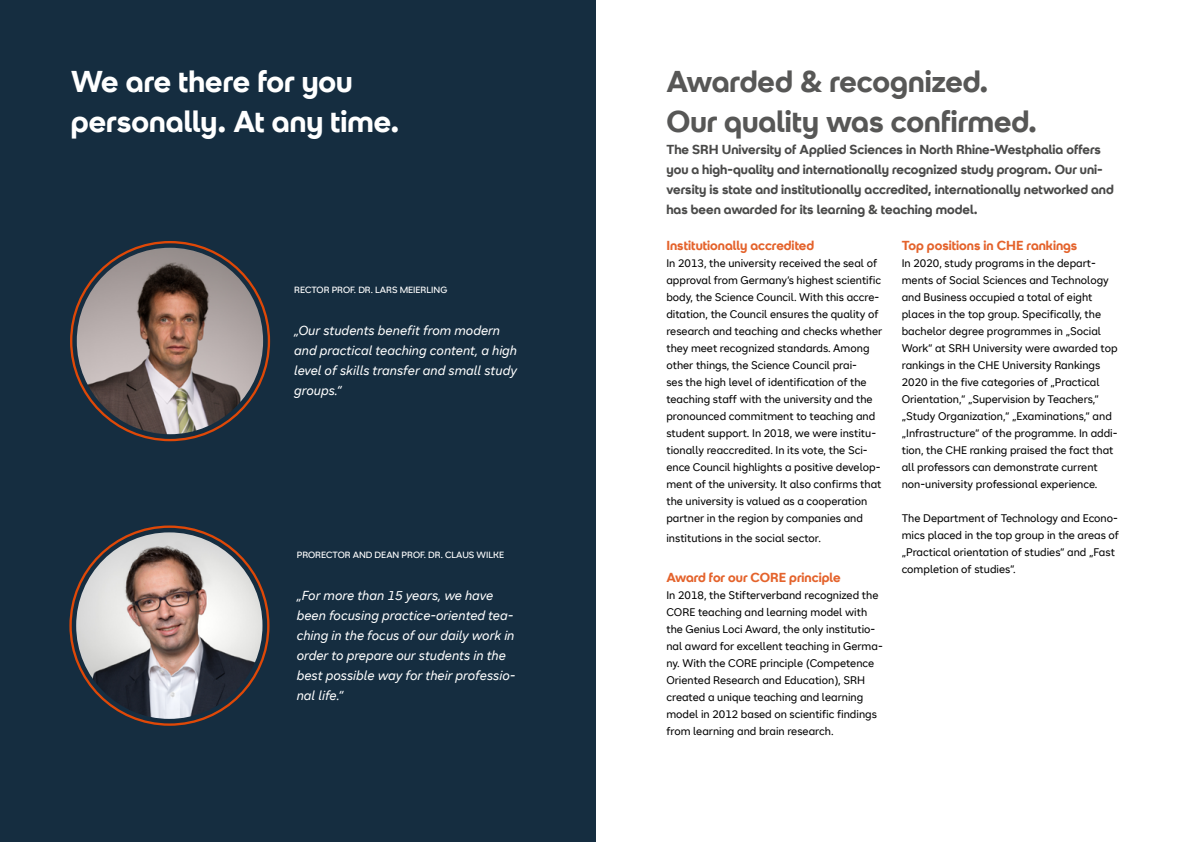
<style>
.page{position:relative;width:1191px;height:842px;background:#fff}
.page>*{position:absolute;margin:0;border:0;box-sizing:border-box;transform-origin:0 0}
.t1{font:700 30px/40px "SRH Headline";color:#575756}
.t2{font:700 30px/40px "SRH Headline";color:#fff}
.t3{font:italic 13px/20px "SRH Text";color:#fff}
.t4{font:700 13px/20px "SRH Headline";color:#4a4a49}
.t5{font:700 13px "SRH Headline";color:#e4632c}
.t6{font:11px/17px "SRH Text";color:#000}
.t7{font:9px "SRH Headline";color:#fff}
</style>
<div class="page">
<div style="left:0;top:0;width:595px;height:842px;background:#152d40"></div>
<img style="left:76px;top:532px;width:186px;height:187px;border-radius:93px">
<img style="left:77px;top:248px;width:186px;height:186px;border-radius:93px">
<h1 class="t2" style="left:71px;top:62px;width:330px">We are there for you personally. At any time.</h1>
<p class="t7" style="left:294px;top:285px;width:155px">RECTOR PROF. DR. LARS MEIERLING</p>
<p class="t3" style="left:294px;top:321px;width:224px">„Our students benefit from modern and practical teaching content, a high level of skills transfer and small study groups.“</p>
<p class="t7" style="left:297px;top:550px;width:209px">PRORECTOR AND DEAN PROF. DR. CLAUS WILKE</p>
<p class="t3" style="left:297px;top:585px;width:220px">„For more than 15 years, we have been focusing practice-oriented tea&shy;ching in the focus of our daily work in order to prepare our students in the best possible way for their professio&shy;nal life.“</p>
<h1 class="t1" style="left:666px;top:62px;width:372px">Awarded &amp; recognized.<br>Our quality was confirmed.</h1>
<p class="t4" style="left:666px;top:140px;width:449px">The SRH University of Applied Sciences in North Rhine-Westphalia offers you a high-quality and internationally recognized study program. Our uni&shy;versity is state and institutionally accredited, internationally networked and has been awarded for its learning &amp; teaching model.</p>
<p class="t5" style="left:666px;top:238px;width:149px">Institutionally accredited</p>
<p class="t6" style="left:666px;top:255px;width:217px">In 2013, the university received the seal of approval from Germany‘s highest scientific body, the Science Council. With this accre&shy;ditation, the Council ensures the quality of research and teaching and checks whether they meet recognized standards. Among other things, the Science Council prai-<br>ses the high level of identification of the teaching staff with the university and the pronounced commitment to teaching and student support. In 2018, we were institu&shy;tionally reaccredited. In its vote, the Sci&shy;ence Council highlights a positive develop&shy;ment of the university. It also confirms that the university is valued as a cooperation partner in the region by companies and</p>
<p class="t6" style="left:666px;top:530px;width:156px">institutions in the social sector.</p>
<p class="t5" style="left:666px;top:570px;width:176px">Award for our CORE principle</p>
<p class="t6" style="left:666px;top:587px;width:218px">In 2018, the Stifterverband recognized the CORE teaching and learning model with the Genius Loci Award, the only institutio&shy;nal award for excellent teaching in Germa&shy;ny. With the CORE principle (Competence Oriented Research and Education), SRH created a unique teaching and learning model in 2012 based on scientific findings from learning and brain research.</p>
<p class="t5" style="left:901px;top:238px;width:177px">Top positions in CHE rankings</p>
<p class="t6" style="left:901px;top:255px;width:217px">In 2020, study programs in the depart&shy;ments of Social Sciences and Technology and Business occupied a total of eight places in the top group. Specifically, the bachelor degree programmes in „Social Work“ at SRH University were awarded top rankings in the CHE University Rankings 2020 in the five categories of „Practical Orientation,“ „Supervision by Teachers,“ „Study Organization,“ „Examinations,“ and „Infrastructure“ of the programme. In addi&shy;tion, the CHE ranking praised the fact that all professors can demonstrate current non-university professional experience.</p>
<p class="t6" style="left:901px;top:510px;width:219px">The Department of Technology and Econo&shy;mics placed in the top group in the areas of „Practical orientation of studies“ and „Fast completion of studies“.</p>
</div>
